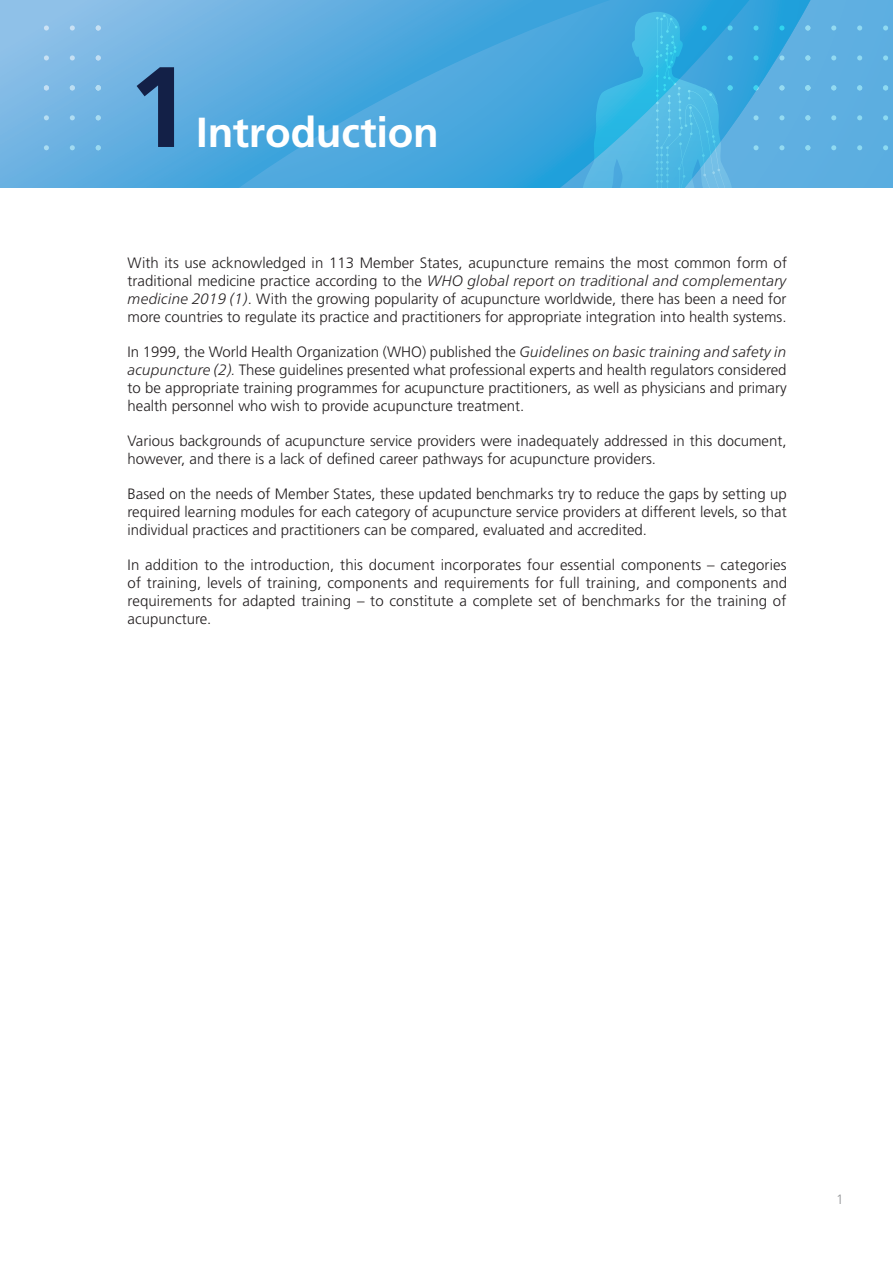
<style>
.page{position:relative;width:893px;height:1263px;background:#fff}
.page>*{position:absolute;margin:0;border:0;box-sizing:border-box;transform-origin:0 0}
.t1{font:700 114.15px "Frutiger";color:#132047}
.t2{font:700 42px "Frutiger";letter-spacing:-.005em;color:#fff}
.t3{font:300 15px/18px "Frutiger LT Std";color:#231f20;text-align:justify}
.t4{font:italic 300 15px "Frutiger Neue LT";color:#231f20}
.t5{font:300 13.5px "Frutiger LT Std";color:#949698}
.s1{font-family:"Frutiger LT Std";font-style:normal}
.s2{font-family:"Frutiger Neue LT";font-style:italic}
</style>
<div class="page">
<svg style="left:0;top:0;width:893px;height:187px;background:#7bb8e4"></svg>
<svg style="left:22px;top:0;width:822px;height:187px;background:#59ade0"></svg>
<svg style="left:23px;top:14px;width:870px;height:173px;background:#53acdf"></svg>
<h1 class="t1" style="left:128px;top:40px;width:65px">1</h1>
<h2 class="t2" style="left:196px;top:108px;width:244px">Introduction</h2>
<p class="t3" style="left:128px;top:254px;width:661px">With its use acknowledged in 113 Member States, acupuncture remains the most common form of</p>
<p class="t4" style="left:128px;top:272px;width:661px"><span class="s1">traditional medicine practice according to the</span> WHO global report on traditional and complementary</p>
<p class="t3" style="left:128px;top:290px;width:661px"><span class="s2">medicine 2019 (1)</span>. With the growing popularity of acupuncture worldwide, there has been a need for more countries to regulate its practice and practitioners for appropriate integration into health systems.</p>
<p class="t3" style="left:128px;top:343px;width:661px">In 1999, the World Health Organization (WHO) published the <span class="s2">Guidelines on basic training and safety in acupuncture (2).</span> These guidelines presented what professional experts and health regulators considered to be appropriate training programmes for acupuncture practitioners, as well as physicians and primary health personnel who wish to provide acupuncture treatment.</p>
<p class="t3" style="left:128px;top:432px;width:660px">Various backgrounds of acupuncture service providers were inadequately addressed in this document, however, and there is a lack of defined career pathways for acupuncture providers.</p>
<p class="t3" style="left:128px;top:485px;width:661px">Based on the needs of Member States, these updated benchmarks try to reduce the gaps by setting up required learning modules for each category of acupuncture service providers at different levels, so that individual practices and practitioners can be compared, evaluated and accredited.</p>
<p class="t3" style="left:128px;top:556px;width:661px">In addition to the introduction, this document incorporates four essential components – categories of training, levels of training, components and requirements for full training, and components and requirements for adapted training – to constitute a complete set of benchmarks for the training of acupuncture.</p>
<p class="t5" style="left:836px;top:1192px;width:9px">1</p>
</div>
